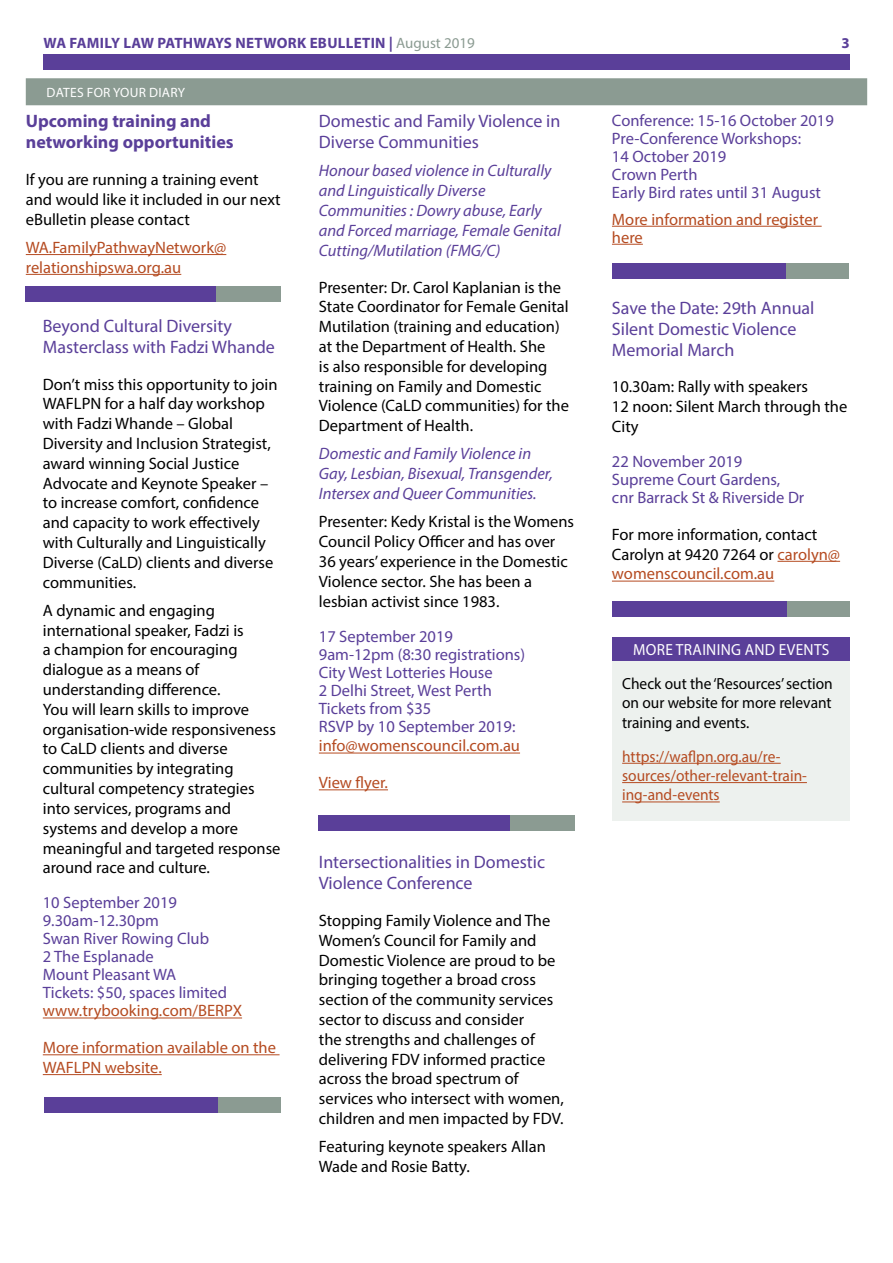
<style>
.page{position:relative;width:893px;height:1263px;background:#fff}
.page>*{position:absolute;margin:0;border:0;box-sizing:border-box;transform-origin:0 0}
.t1{font:18px/21px "Myriad Pro";color:#5a3f99}
.t2{font:700 18px/21px "Myriad Pro";color:#5a3f99}
.t3{font:16.5px/19.8px "Myriad Pro";color:#000}
.t4{font:16.5px/18px "Myriad Pro";color:#5a3f99}
.t5{font:italic 16.5px/19.8px "Myriad Pro";color:#5a3f99}
.t6{font:16.5px/19.8px "Myriad Pro";color:#b54b21}
.t7{font:16.05px/19.4px "Myriad Pro";color:#000;text-align:justify;scale:.96 1}
.t8{font:16.05px/19.4px "Myriad Pro";color:#b54b21;scale:.96 1}
.t9{font:16.05px "Myriad Pro";letter-spacing:.02em;color:#fff;scale:.96 1}
.t10{font:700 15px "Myriad Pro";letter-spacing:.02em;color:#5a3f99}
.t11{font:13.5px "Myriad Pro";letter-spacing:.02em;color:#fff}
.s1{font-weight:400;color:#8b9b92}
.s2{color:#b54b21}
</style>
<div class="page">
<div style="left:43px;top:54px;width:807px;height:16px;background:#5a3f99"></div>
<hr style="left:26px;top:254px;width:200px;height:1px;background:#b54b21">
<hr style="left:26px;top:274px;width:155px;height:1px;background:#b54b21">
<hr style="left:43px;top:1017px;width:199px;height:1px;background:#b54b21">
<hr style="left:43px;top:1054px;width:237px;height:1px;background:#b54b21">
<hr style="left:43px;top:1074px;width:119px;height:1px;background:#b54b21">
<hr style="left:319px;top:753px;width:201px;height:1px;background:#b54b21">
<hr style="left:319px;top:789px;width:69px;height:1px;background:#b54b21">
<hr style="left:612px;top:226px;width:210px;height:1px;background:#b54b21">
<hr style="left:612px;top:244px;width:31px;height:1px;background:#b54b21">
<hr style="left:777px;top:561px;width:63px;height:1px;background:#b54b21">
<hr style="left:612px;top:581px;width:162px;height:1px;background:#b54b21">
<div style="left:26px;top:78px;width:841px;height:27px;background:#8b9b92"></div>
<div style="left:26px;top:286px;width:191px;height:16px;background:#5a3f99"></div>
<div style="left:217px;top:286px;width:64px;height:16px;background:#8b9b92"></div>
<div style="left:612px;top:637px;width:238px;height:184px;background:#edf1ee"></div>
<div style="left:613px;top:637px;width:237px;height:24px;background:#5a3f99"></div>
<hr style="left:622px;top:763px;width:159px;height:1px;background:#b54b21">
<hr style="left:622px;top:782px;width:185px;height:1px;background:#b54b21">
<hr style="left:622px;top:801px;width:98px;height:1px;background:#b54b21">
<div style="left:44px;top:1097px;width:187px;height:16px;background:#5a3f99"></div>
<div style="left:218px;top:1097px;width:63px;height:16px;background:#8b9b92"></div>
<div style="left:319px;top:815px;width:191px;height:16px;background:#5a3f99"></div>
<div style="left:510px;top:815px;width:64px;height:16px;background:#8b9b92"></div>
<div style="left:612px;top:263px;width:187px;height:16px;background:#5a3f99"></div>
<div style="left:786px;top:263px;width:63px;height:16px;background:#8b9b92"></div>
<div style="left:612px;top:601px;width:187px;height:16px;background:#5a3f99"></div>
<div style="left:787px;top:601px;width:63px;height:16px;background:#8b9b92"></div>
<p class="t10" style="left:44px;top:33px;width:433px">WA FAMILY LAW PATHWAYS NETWORK EBULLETIN | <span class="s1">August 2019</span></p>
<p class="t10" style="left:841px;top:33px;width:10px">3</p>
<p class="t11" style="left:47px;top:84px;width:140px">DATES FOR YOUR DIARY</p>
<p class="t2" style="left:26px;top:110px;width:209px">Upcoming training and networking opportunities</p>
<p class="t3" style="left:26px;top:169px;width:256px">If you are running a training event and would like it included in our next eBulletin please contact</p>
<p class="t6" style="left:26px;top:237px;width:202px">WA.FamilyPathwayNetwork@ relationshipswa.org.au</p>
<p class="t1" style="left:43px;top:315px;width:234px">Beyond Cultural Diversity<br>Masterclass with Fadzi Whande</p>
<p class="t3" style="left:43px;top:374px;width:236px">Don’t miss this opportunity to join<br>WAFLPN for a half day workshop with Fadzi Whande – Global<br>Diversity and Inclusion Strategist, award winning Social Justice<br>Advocate and Keynote Speaker – to increase comfort, confidence and capacity to work effectively with Culturally and Linguistically<br>Diverse (CaLD) clients and diverse communities.</p>
<p class="t3" style="left:43px;top:600px;width:239px">A dynamic and engaging international speaker, Fadzi is<br>a champion for encouraging dialogue as a means of understanding difference.<br>You will learn skills to improve organisation-wide responsiveness to CaLD clients and diverse communities by integrating cultural competency strategies into services, programs and systems and develop a more meaningful and targeted response around race and culture.</p>
<p class="t4" style="left:43px;top:893px;width:186px">10 September 2019<br>9.30am-12.30pm<br>Swan River Rowing Club<br>2 The Esplanade<br>Mount Pleasant WA<br>Tickets: $50, spaces limited</p>
<p class="t6" style="left:43px;top:1001px;width:201px">www.trybooking.com/BERPX</p>
<p class="t6" style="left:43px;top:1037px;width:235px">More information available on the<br>WAFLPN website.</p>
<p class="t1" style="left:319px;top:110px;width:243px">Domestic and Family Violence in<br>Diverse Communities</p>
<p class="t5" style="left:319px;top:161px;width:244px">Honour based violence in Culturally and Linguistically Diverse<br>Communities : Dowry abuse, Early and Forced marriage, Female Genital<br>Cutting/Mutilation (FMG/C)</p>
<p class="t3" style="left:319px;top:277px;width:252px">Presenter: Dr. Carol Kaplanian is the State Coordinator for Female Genital Mutilation (training and education) at the Department of Health. She<br>is also responsible for developing training on Family and Domestic Violence (CaLD communities) for the Department of Health.</p>
<p class="t5" style="left:319px;top:444px;width:236px">Domestic and Family Violence in<br>Gay, Lesbian, Bisexual, Transgender,<br>Intersex and Queer Communities.</p>
<p class="t3" style="left:319px;top:512px;width:257px">Presenter: Kedy Kristal is the Womens Council Policy Officer and has over 36 years’ experience in the Domestic Violence sector. She has been a lesbian activist since 1983.</p>
<p class="t4" style="left:319px;top:627px;width:208px">17 September 2019<br>9am-12pm (8:30 registrations)<br>City West Lotteries House<br>2 Delhi Street, West Perth<br>Tickets from $35<br>RSVP by 10 September 2019:</p>
<p class="t6" style="left:319px;top:736px;width:203px">info@womenscouncil.com.au</p>
<p class="t6" style="left:319px;top:772px;width:71px">View flyer.</p>
<p class="t1" style="left:319px;top:851px;width:228px">Intersectionalities in Domestic<br>Violence Conference</p>
<p class="t3" style="left:319px;top:910px;width:246px">Stopping Family Violence and The<br>Women’s Council for Family and<br>Domestic Violence are proud to be bringing together a broad cross section of the community services sector to discuss and consider<br>the strengths and challenges of delivering FDV informed practice across the broad spectrum of services who intersect with women, children and men impacted by FDV.</p>
<p class="t3" style="left:319px;top:1137px;width:229px">Featuring keynote speakers Allan<br>Wade and Rosie Batty.</p>
<p class="t4" style="left:612px;top:111px;width:223px">Conference: 15-16 October 2019<br>Pre-Conference Workshops:<br>14 October 2019<br>Crown Perth<br>Early Bird rates until 31 August</p>
<p class="t6" style="left:612px;top:210px;width:208px;line-height:18px">More information and register here</p>
<p class="t1" style="left:612px;top:297px;width:204px">Save the Date: 29th Annual<br>Silent Domestic Violence<br>Memorial March</p>
<p class="t3" style="left:612px;top:377px;width:237px">10.30am: Rally with speakers<br>12 noon: Silent March through the<br>City</p>
<p class="t4" style="left:612px;top:452px;width:194px">22 November 2019<br>Supreme Court Gardens, cnr Barrack St &amp; Riverside Dr</p>
<p class="t3" style="left:612px;top:524px;width:230px">For more information, contact<br>Carolyn at 9420 7264 or <span class="s2">carolyn@ womenscouncil.com.au</span></p>
<p class="t9" style="left:633px;top:640px;width:206px">MORE TRAINING AND EVENTS</p>
<p class="t7" style="left:622px;top:674px;width:221px">Check out the ‘Resources’ section on our website for more relevant training and events.</p>
<p class="t8" style="left:622px;top:746px;width:194px">https://waflpn.org.au/re&shy;sources/other-relevant-train&shy;ing-and-events</p>
</div>
